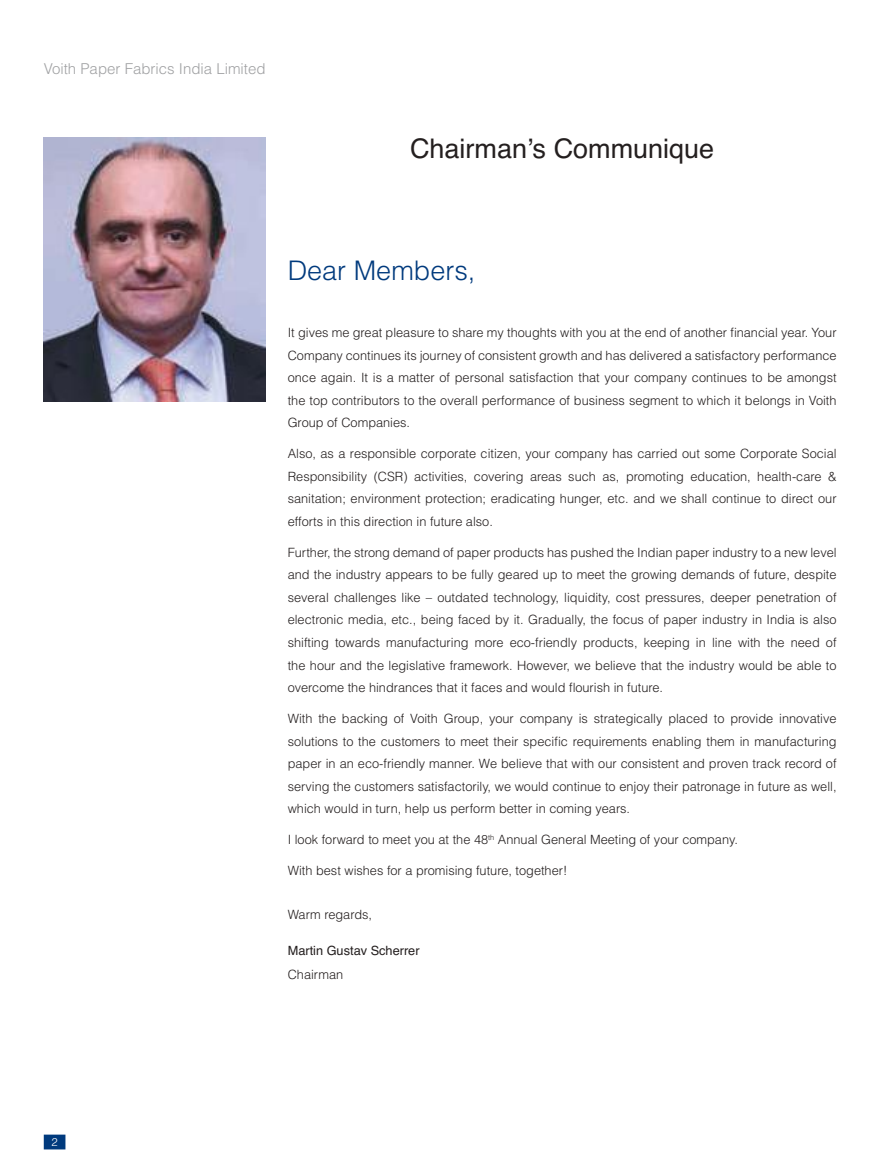
<style>
.page{position:relative;width:879px;height:1172px;background:#fff}
.page>*{position:absolute;margin:0;border:0;box-sizing:border-box;transform-origin:0 0}
.t1{font:27px "Helvetica";color:#241f1f}
.t2{font:300 27px "Helvetica";color:#003a7d}
.t3{font:300 15px "Helvetica";color:#a0a1a3}
.t4{font:300 12.75px/22.5px "Helvetica";color:#241f1f;text-align:justify}
.t5{font:12.75px "Helvetica";color:#241f1f}
.t6{font:300 11.25px "Helvetica";color:#fff}
</style>
<div class="page">
<div style="left:44px;top:1135px;width:21px;height:13px;background:#003a7d"></div>
<div style="left:44px;top:1134px;width:21px;height:15px;border:2px solid #003a7d"></div>
<img style="left:44px;top:137px;width:221px;height:264px">
<p class="t3" style="left:44px;top:63px;width:223px">Voith Paper Fabrics India Limited</p>
<h1 class="t1" style="left:410px;top:138px;width:306px">Chairman’s Communique</h1>
<h1 class="t2" style="left:288px;top:261px;width:189px">Dear Members,</h1>
<p class="t4" style="left:288px;top:323px;width:550px">It gives me great pleasure to share my thoughts with you at the end of another financial year. Your Company continues its journey of consistent growth and has delivered a satisfactory performance once again. It is a matter of personal satisfaction that your company continues to be amongst the top contributors to the overall performance of business segment to which it belongs in Voith Group of Companies.</p>
<p class="t4" style="left:288px;top:444px;width:550px">Also, as a responsible corporate citizen, your company has carried out some Corporate Social Responsibility (CSR) activities, covering areas such as, promoting education, health-care &amp; sanitation; environment protection; eradicating hunger, etc. and we shall continue to direct our efforts in this direction in future also.</p>
<p class="t4" style="left:288px;top:542px;width:550px">Further, the strong demand of paper products has pushed the Indian paper industry to a new level and the industry appears to be fully geared up to meet the growing demands of future, despite several challenges like – outdated technology, liquidity, cost pressures, deeper penetration of electronic media, etc., being faced by it. Gradually, the focus of paper industry in India is also shifting towards manufacturing more eco-friendly products, keeping in line with the need of the hour and the legislative framework. However, we believe that the industry would be able to overcome the hindrances that it faces and would flourish in future.</p>
<p class="t4" style="left:288px;top:708px;width:550px">With the backing of Voith Group, your company is strategically placed to provide innovative solutions to the customers to meet their specific requirements enabling them in manufacturing paper in an eco-friendly manner. We believe that with our consistent and proven track record of serving the customers satisfactorily, we would continue to enjoy their patronage in future as well, which would in turn, help us perform better in coming years.</p>
<p class="t4" style="left:288px;top:829px;width:451px">I look forward to meet you at the 48<sup>th</sup> Annual General Meeting of your company.</p>
<p class="t4" style="left:288px;top:860px;width:281px">With best wishes for a promising future, together!</p>
<p class="t4" style="left:288px;top:904px;width:86px">Warm regards,</p>
<p class="t5" style="left:288px;top:946px;width:133px">Martin Gustav Scherrer</p>
<p class="t4" style="left:288px;top:964px;width:57px">Chairman</p>
<p class="t6" style="left:52px;top:1137px;width:8px">2</p>
</div>
